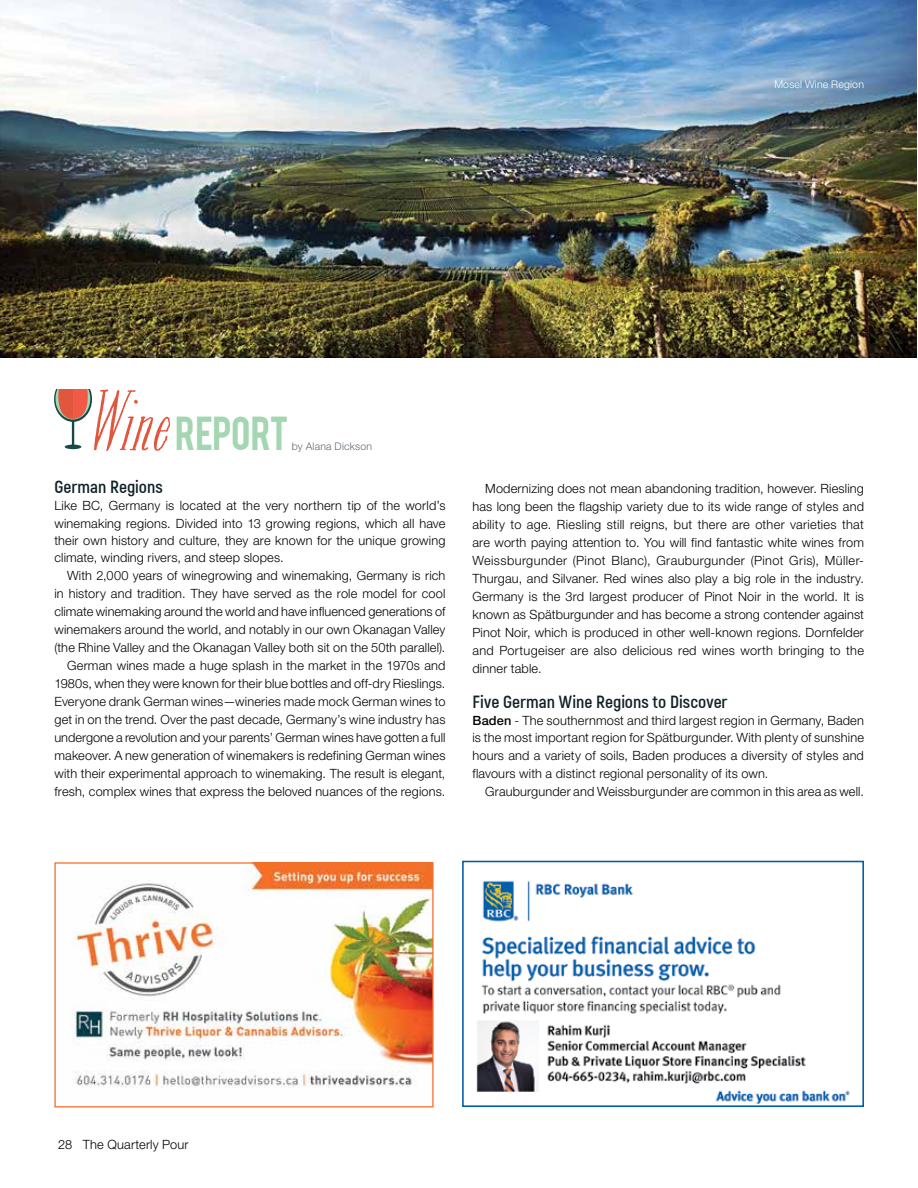
<style>
.page{position:relative;width:918px;height:1188px;background:#fff}
.page>*{position:absolute;margin:0;border:0;box-sizing:border-box;transform-origin:0 0}
.t1{font:83.55px "Bookeyed Jack";color:#e2563d}
.t2{font:37.5px "Bebas";letter-spacing:-.02em;color:#a3d6b1}
.t3{font:700 18px "Akrobat";letter-spacing:.005em;color:#0f2125}
.t4{font:300 12.75px/18px "Helvetica Neue LT Std";letter-spacing:.01em;color:#000;text-align:justify}
.t5{font:300 10.5px "Helvetica Neue LT Std";letter-spacing:.02em;color:#fff}
.t6{font:300 10.5px "Helvetica Neue LT Std";letter-spacing:.02em;color:#616a74}
.s1{font-weight:500}
</style>
<div class="page">
<img style="left:72px;top:864px;width:360px;height:224px">
<div style="left:54px;top:862px;width:380px;height:245px;border:1px solid #f36f2b"></div>
<img style="left:476px;top:880px;width:374px;height:224px">
<div style="left:462px;top:861px;width:402px;height:246px;border:2px solid #0060a9"></div>
<svg style="left:54px;top:376px;width:38px;height:46px"></svg>
<hr style="left:65px;top:445px;width:16px;height:4px;background:#184a45;border-radius:50%">
<svg style="left:55px;top:389px;width:36px;height:32px"></svg>
<hr style="left:72px;top:421px;width:2px;height:25px;background:#184a45">
<div style="left:54px;top:376px;width:38px;height:13px;background:#fff"></div>
<img style="left:0;top:0;width:916px;height:357px">
<p class="t5" style="left:774px;top:78px;width:91px">Mosel Wine Region</p>
<h1 class="t1" style="left:90px;top:376px;width:83px">Wine</h1>
<h2 class="t2" style="left:175px;top:406px;width:115px">REPORT</h2>
<p class="t6" style="left:292px;top:440px;width:82px">by Alana Dickson</p>
<h3 class="t3" style="left:54px;top:477px;width:110px">German Regions</h3>
<p class="t4" style="left:54px;top:497px;width:393px;line-height:17.2px">Like BC, Germany is located at the very northern tip of the world’s winemaking regions. Divided into 13 growing regions, which all have their own history and culture, they are known for the unique growing climate, winding rivers, and steep slopes.</p>
<p class="t4" style="left:54px;top:566px;width:393px;text-align:right">With 2,000 years of winegrowing and winemaking, Germany is rich<br>in history and tradition. They have served as the role model for cool climate winemaking around the world and have influenced generations of winemakers around the world, and notably in our own Okanagan Valley (the Rhine Valley and the Okanagan Valley both sit on the 50th parallel).<br>German wines made a huge splash in the market in the 1970s and 1980s, when they were known for their blue bottles and off-dry Rieslings.<br>Everyone drank German wines—wineries made mock German wines to get in on the trend. Over the past decade, Germany’s wine industry has undergone a revolution and your parents’ German wines have gotten a full makeover. A new generation of winemakers is redefining German wines with their experimental approach to winemaking. The result is elegant, fresh, complex wines that express the beloved nuances of the regions.</p>
<p class="t4" style="left:473px;top:479px;width:393px;text-indent:13px">Modernizing does not mean abandoning tradition, however. Riesling has long been the flagship variety due to its wide range of styles and ability to age. Riesling still reigns, but there are other varieties that are worth paying attention to. You will find fantastic white wines from Weissburgunder (Pinot Blanc), Grauburgunder (Pinot Gris), Müller-Thurgau, and Silvaner. Red wines also play a big role in the industry.<br>Germany is the 3rd largest producer of Pinot Noir in the world. It is known as Spätburgunder and has become a strong contender against Pinot Noir, which is produced in other well-known regions. Dornfelder and Portugeiser are also delicious red wines worth bringing to the dinner table.</p>
<h3 class="t3" style="left:472px;top:692px;width:257px">Five German Wine Regions to Discover</h3>
<p class="t4" style="left:472px;top:712px;width:393px;line-height:17.5px"><span class="s1">Baden</span> - The southernmost and third largest region in Germany, Baden is the most important region for Spätburgunder. With plenty of sunshine hours and a variety of soils, Baden produces a diversity of styles and flavours with a distinct regional personality of its own.</p>
<p class="t4" style="left:485px;top:782px;width:380px">Grauburgunder and Weissburgunder are common in this area as well.</p>
<p class="t4" style="left:58px;top:1135px;width:132px">28 The Quarterly Pour</p>
</div>
